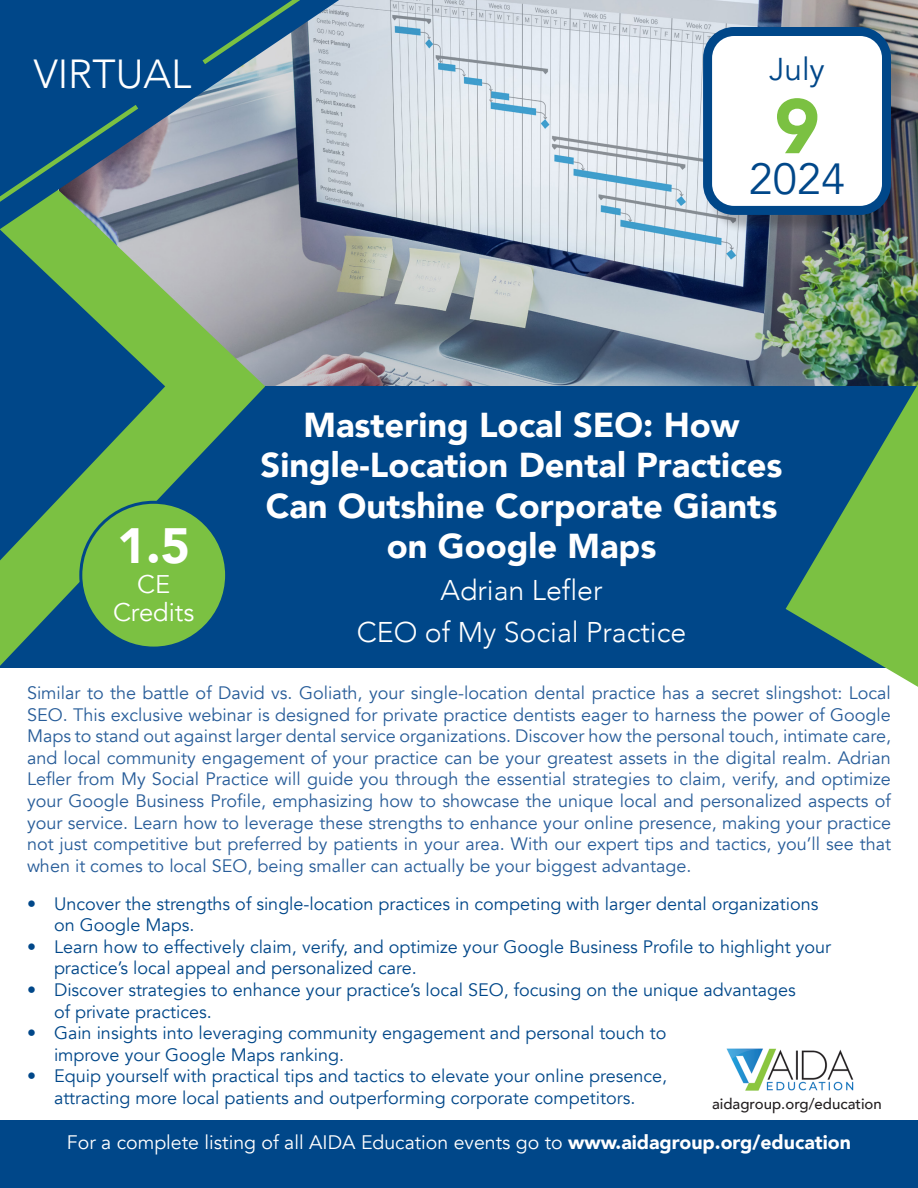
<style>
.page{position:relative;width:918px;height:1188px;background:#fff}
.page>*{position:absolute;margin:0;border:0;box-sizing:border-box;transform-origin:0 0}
.t1{font:900 76.5px "Avenir";color:#7bc142}
.t2{font:900 49.5px "Avenir";color:#fff}
.t3{font:43.5px "Avenir";color:#004789}
.t4{font:300 40.5px "Avenir";color:#fff}
.t5{font:900 34.5px/40.5px "Avenir";color:#fff;text-align:center}
.t6{font:31.5px "Avenir";color:#004789}
.t7{font:300 28.5px "Avenir";color:#fff}
.t8{font:25.5px "Avenir";color:#fff}
.t9{font:19.5px "Avenir";color:#fff}
.t10{font:18px/21.6px "Avenir";color:#285d99;text-align:justify}
.t11{font:18px/21.6px "Avenir";color:#004789}
.t12{font:500 15px "Avenir";color:#231f20}
.s1{font-weight:900}
</style>
<div class="page">
<img style="left:265px;top:0;width:653px;height:387px">
<div style="left:0;top:387px;width:918px;height:281px;background:#004789"></div>
<svg style="left:0;top:229px;width:265px;height:437px"></svg>
<svg style="left:786px;top:384px;width:132px;height:303px"></svg>
<svg style="left:0;top:230px;width:165px;height:330px;fill:#004789"></svg>
<div style="left:0;top:1120px;width:918px;height:68px;background:#004789"></div>
<svg style="left:0;top:0;width:339px;height:229px;background:#51759a"></svg>
<div style="left:705px;top:29px;width:204px;height:204px;background:#231f20;opacity:.3"></div>
<div style="left:707px;top:31px;width:180px;height:180px;background:#fff;border-radius:27px"></div>
<div style="left:703px;top:27px;width:188px;height:188px;border:9px solid #004789;border-radius:26px"></div>
<div style="left:81px;top:502px;width:146px;height:146px;background:#7bc142;border-radius:73px"></div>
<div style="left:79px;top:501px;width:149px;height:149px;border:3px solid #004789;border-radius:73px"></div>
<img style="left:726px;top:1048px;width:128px;height:43px">
<svg style="left:198px;top:0;width:197px;height:69px;background:#6c91ad"></svg>
<svg style="left:0;top:100px;width:143px;height:138px;background:#3a6c7d"></svg>
<p class="t4" style="left:34px;top:50px;width:159px">VIRTUAL</p>
<p class="t6" style="left:769px;top:50px;width:57px">July</p>
<p class="t1" style="left:774px;top:61px;width:47px">9</p>
<p class="t3" style="left:749px;top:153px;width:98px">2024</p>
<p class="t2" style="left:117px;top:503px;width:75px">1.5</p>
<p class="t8" style="left:137px;top:569px;width:35px">CE</p>
<p class="t8" style="left:113px;top:597px;width:83px">Credits</p>
<p class="t5" style="left:261px;top:404px;width:523px">Mastering Local SEO: How<br>Single-Location Dental Practices<br>Can Outshine Corporate Giants on Google Maps</p>
<p class="t7" style="left:441px;top:574px;width:164px">Adrian Lefler</p>
<p class="t7" style="left:357px;top:616px;width:331px">CEO of My Social Practice</p>
<p class="t10" style="left:27px;top:682px;width:866px">Similar to the battle of David vs. Goliath, your single-location dental practice has a secret slingshot: Local SEO. This exclusive webinar is designed for private practice dentists eager to harness the power of Google Maps to stand out against larger dental service organizations. Discover how the personal touch, intimate care, and local community engagement of your practice can be your greatest assets in the digital realm. Adrian Lefler from My Social Practice will guide you through the essential strategies to claim, verify, and optimize your Google Business Profile, emphasizing how to showcase the unique local and personalized aspects of your service. Learn how to leverage these strengths to enhance your online presence, making your practice not just competitive but preferred by patients in your area. With our expert tips and tactics, you’ll see that when it comes to local SEO, being smaller can actually be your biggest advantage.</p>
<p class="t11" style="left:54px;top:893px;width:766px;text-indent:-27px">• Uncover the strengths of single-location practices in competing with larger dental organizations on Google Maps.</p>
<p class="t11" style="left:54px;top:936px;width:779px;text-indent:-27px">• Learn how to effectively claim, verify, and optimize your Google Business Profile to highlight your practice’s local appeal and personalized care.</p>
<p class="t11" style="left:54px;top:979px;width:743px;text-indent:-27px">• Discover strategies to enhance your practice’s local SEO, focusing on the unique advantages of private practices.</p>
<p class="t11" style="left:54px;top:1023px;width:614px;text-indent:-27px">• Gain insights into leveraging community engagement and personal touch to improve your Google Maps ranking.</p>
<p class="t11" style="left:27px;top:1066px;width:642px;text-align:center">• Equip yourself with practical tips and tactics to elevate your online presence, attracting more local patients and outperforming corporate competitors.</p>
<p class="t12" style="left:712px;top:1091px;width:171px">aidagroup.org/education</p>
<p class="t9" style="left:67px;top:1131px;width:786px">For a complete listing of all AIDA Education events go to <span class="s1">www.aidagroup.org/education</span></p>
</div>
